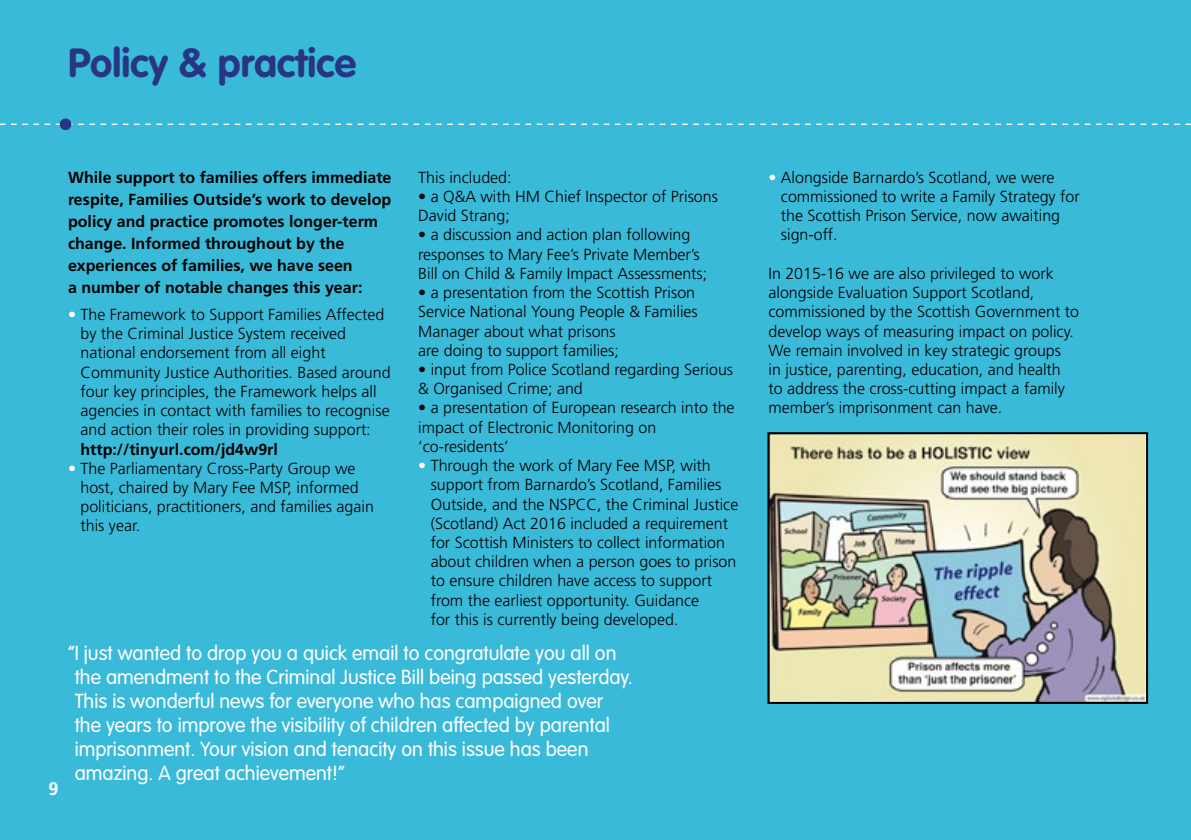
<style>
.page{position:relative;width:1191px;height:840px;background:#fff}
.page>*{position:absolute;margin:0;border:0;box-sizing:border-box;transform-origin:0 0}
.t1{font:700 40px "VAG Rounded";color:#283583}
.t2{font:300 20px/24px "VAG Rounded";color:#fff}
.t3{font:700 18px "Frutiger";color:#fff}
.t4{font:300 16px/19.2px "Frutiger";color:#000}
.t5{font:700 16px/22px "Frutiger";color:#000}
.s1{color:#fff}
</style>
<div class="page">
<div style="left:0;top:0;width:1191px;height:839px;background:#3abad9"></div>
<img style="left:770px;top:435px;width:375px;height:265px">
<div style="left:767px;top:432px;width:381px;height:271px;border:2px solid #000"></div>
<svg style="left:0;top:123px;width:1191px;height:2px"></svg>
<div style="left:60px;top:118px;width:11px;height:12px;background:#283583;border-radius:50%"></div>
<h1 class="t1" style="left:68px;top:39px;width:290px">Policy &amp; practice</h1>
<p class="t3" style="left:48px;top:777px;width:12px">9</p>
<p class="t5" style="left:68px;top:166px;width:325px">While support to families offers immediate respite, Families Outside’s work to develop policy and practice promotes longer-term change. Informed throughout by the experiences of families, we have seen<br>a number of notable changes this year:</p>
<p class="t4" style="left:80px;top:305px;width:311px;text-indent:-12px"><span class="s1">•</span> The Framework to Support Families Affected by the Criminal Justice System received national endorsement from all eight Community Justice Authorities. Based around four key principles, the Framework helps all agencies in contact with families to recognise and action their roles in providing support:</p>
<p class="t5" style="left:80px;top:437px;width:199px">http://tinyurl.com/jd4w9rl</p>
<p class="t4" style="left:80px;top:458px;width:295px;text-indent:-12px"><span class="s1">•</span> The Parliamentary Cross-Party Group we host, chaired by Mary Fee MSP, informed politicians, practitioners, and families again this year.</p>
<p class="t4" style="left:418px;top:167px;width:95px">This included:</p>
<p class="t4" style="left:418px;top:187px;width:301px">• a Q&amp;A with HM Chief Inspector of Prisons<br>David Strang;</p>
<p class="t4" style="left:418px;top:225px;width:290px">• a discussion and action plan following responses to Mary Fee’s Private Member’s<br>Bill on Child &amp; Family Impact Assessments;</p>
<p class="t4" style="left:418px;top:283px;width:281px">• a presentation from the Scottish Prison Service National Young People &amp; Families Manager about what prisons<br>are doing to support families;</p>
<p class="t4" style="left:418px;top:359px;width:316px">• input from Police Scotland regarding Serious &amp; Organised Crime; and</p>
<p class="t4" style="left:418px;top:398px;width:318px">• a presentation of European research into the impact of Electronic Monitoring on ‘co-residents’</p>
<p class="t4" style="left:431px;top:455px;width:309px;text-indent:-12px"><span class="s1">•</span> Through the work of Mary Fee MSP, with support from Barnardo’s Scotland, Families Outside, and the NSPCC, the Criminal Justice (Scotland) Act 2016 included a requirement for Scottish Ministers to collect information about children when a person goes to prison to ensure children have access to support from the earliest opportunity. Guidance<br>for this is currently being developed.</p>
<p class="t2" style="left:75px;top:640px;width:560px;text-indent:-7px">“I just wanted to drop you a quick email to congratulate you all on the amendment to the Criminal Justice Bill being passed yesterday.<br>This is wonderful news for everyone who has campaigned over the years to improve the visibility of children affected by parental imprisonment. Your vision and tenacity on this issue has been amazing. A great achievement!”</p>
<p class="t4" style="left:781px;top:167px;width:300px;text-indent:-12px"><span class="s1">•</span> Alongside Barnardo’s Scotland, we were commissioned to write a Family Strategy for the Scottish Prison Service, now awaiting sign-off.</p>
<p class="t4" style="left:768px;top:263px;width:312px">In 2015-16 we are also privileged to work alongside Evaluation Support Scotland, commissioned by the Scottish Government to develop ways of measuring impact on policy.<br>We remain involved in key strategic groups<br>in justice, parenting, education, and health<br>to address the cross-cutting impact a family member’s imprisonment can have.</p>
</div>
